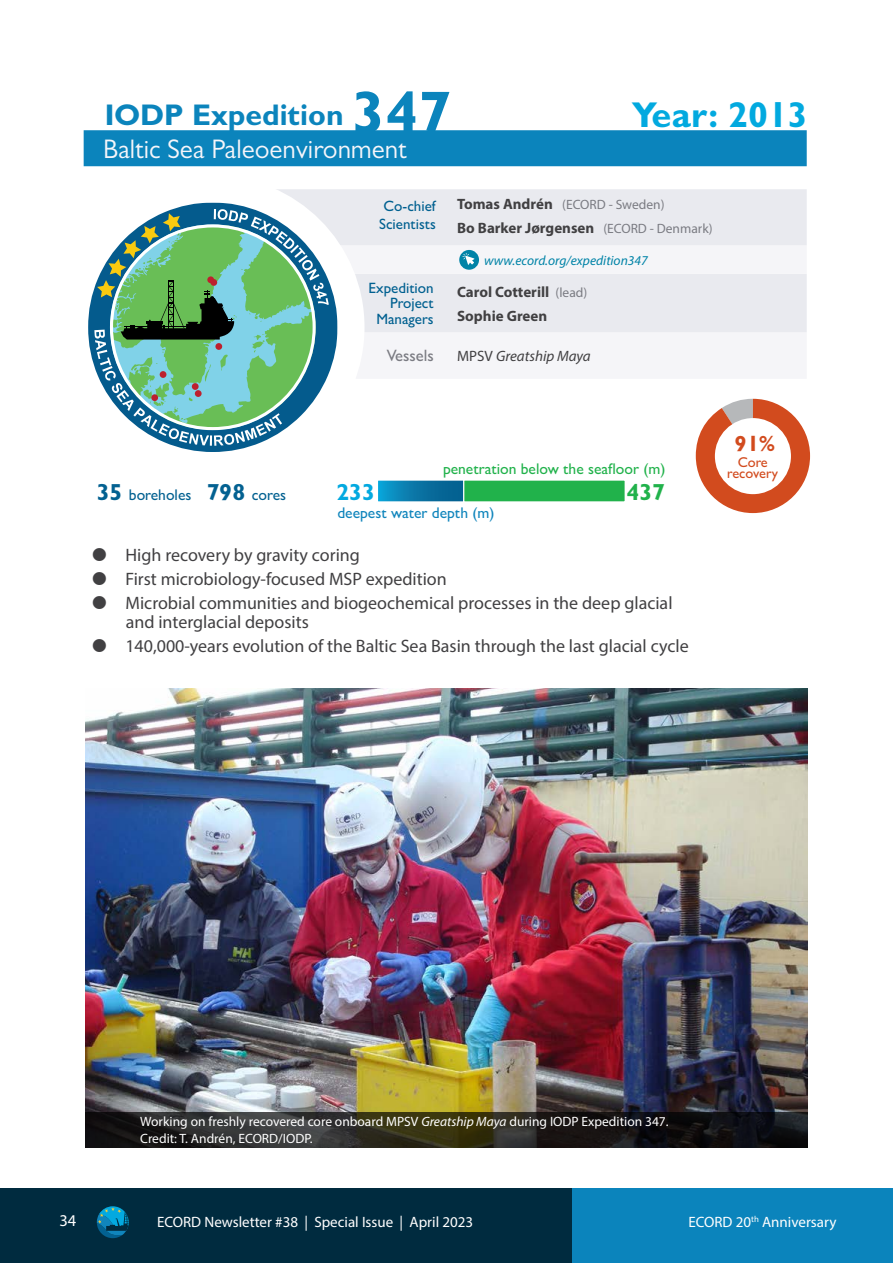
<style>
.page{position:relative;width:893px;height:1263px;background:#fff}
.page>*{position:absolute;margin:0;border:0;box-sizing:border-box;transform-origin:0 0}
.t1{font:700 36px "Gill Sans";color:#02a9df}
.t2{font:700 30px "Gill Sans";color:#0b84bc}
.t3{font:27px "Gill Sans";color:#f5f5fa}
.t4{font:700 23.25px "Gill Sans";color:#03a9e0}
.t5{font:700 23.25px "Gill Sans";color:#21b24b}
.t6{font:700 22.05px "Gill Sans";color:#d24b1e}
.t7{font:18px/23.7px "Myriad Pro";color:#414042}
.t8{font:500 16.5px "Gill Sans";color:#7a7b82}
.t9{font:16.5px "Myriad Pro";color:#fff}
.t10{font:500 15.6px "Gill Sans";color:#21b24b}
.t11{font:500 15.6px "Gill Sans";color:#1085bc}
.t12{font:500 15.6px "Gill Sans";color:#036191}
.t13{font:700 15px/23.7px "Myriad Pro";color:#414042}
.t14{font:15px "Myriad Pro";color:#fff}
.t15{font:500 15px/15.8px "Gill Sans";color:#006090}
.t16{font:italic 15px "Myriad Pro";color:#414042}
.t17{font:500 14.25px/10.9px "Gill Sans";color:#d24b1e;text-align:center}
.t18{font:13.5px/16.5px "Myriad Pro";color:#fff}
.t19{font:italic 13.5px "Myriad Pro";color:#0083a7}
.t20{font:13.5px "Myriad Pro";color:#7a7b82}
.s1{font-size:60px}
.s2{font-weight:700;font-size:15px;color:#414042}
.s3{font-weight:400;font-size:13.5px;color:#7a7b82}
.s4{font-style:normal}
.s5{font-weight:700;font-size:23.25px}
.s6{font-style:italic}
</style>
<div class="page">
<img style="left:85px;top:688px;width:722px;height:424px">
<svg style="left:85px;top:1112px;width:723px;height:36px;background:#24231e"></svg>
<div style="left:84px;top:130px;width:723px;height:36px;background:#0b84bc"></div>
<div style="left:277px;top:189px;width:530px;height:56px;background:#e9eaef"></div>
<svg style="left:341px;top:245px;width:466px;height:88px;fill:#e9eaef"></svg>
<svg style="left:459px;top:250px;width:20px;height:20px"></svg>
<svg style="left:462px;top:253px;width:12px;height:12px"></svg>
<div style="left:61px;top:176px;width:304px;height:303px;background:#fff;border-radius:50%"></div>
<svg style="left:88px;top:202px;width:250px;height:250px"></svg>
<svg style="left:94px;top:209px;width:235px;height:237px"></svg>
<div style="left:0;top:1188px;width:893px;height:75px;background:#002b3f"></div>
<svg style="left:97px;top:1206px;width:32px;height:32px"></svg>
<div style="left:572px;top:1188px;width:321px;height:75px;background:#0b84bc"></div>
<div style="left:464px;top:480px;width:161px;height:22px;background:#21b24b"></div>
<div style="left:463px;top:479px;width:163px;height:23px;border:1px solid #fff"></div>
<div style="left:377px;top:480px;width:87px;height:22px;background:linear-gradient(to right,#0d9bcf,#045584)"></div>
<div style="left:377px;top:479px;width:87px;height:23px;border:1px solid #fff"></div>
<svg style="left:696px;top:399px;width:114px;height:114px"></svg>
<div style="left:715px;top:418px;width:76px;height:76px;background:#fff;border-radius:50%"></div>
<h2 class="t2" style="left:105px;top:97px;width:348px">IODP Expedition <span class="s1">347</span></h2>
<h3 class="t3" style="left:103px;top:133px;width:305px">Baltic Sea Paleoenvironment</h3>
<h1 class="t1" style="left:632px;top:92px;width:177px">Year: 2013</h1>
<p class="t15" style="left:379px;top:197px;width:58px;line-height:18px">Co-chief<br>Scientists</p>
<p class="t20" style="left:457px;top:196px;width:209px"><span class="s2">Tomas Andrén</span> (ECORD - Sweden)</p>
<p class="t13" style="left:457px;top:215px;width:257px">Bo Barker Jørgensen <span class="s3">(ECORD - Denmark)</span></p>
<p class="t19" style="left:484px;top:252px;width:165px">www.ecord.org/expedition347</p>
<p class="t15" style="left:368px;top:279px;width:67px;text-align:right">Expedition<br>Project<br>Managers</p>
<p class="t13" style="left:457px;top:279px;width:132px">Carol Cotterill <span class="s3">(lead)<br></span>Sophie Green</p>
<p class="t8" style="left:387px;top:346px;width:48px">Vessels</p>
<p class="t16" style="left:457px;top:347px;width:135px"><span class="s4">MPSV</span> Greatship Maya</p>
<p class="t12" style="left:97px;top:486px;width:96px"><span class="s5">35</span> boreholes</p>
<p class="t10" style="left:443px;top:459px;width:224px">penetration below the seafloor (m)</p>
<p class="t12" style="left:207px;top:486px;width:81px"><span class="s5">798</span> cores</p>
<p class="t5" style="left:627px;top:478px;width:40px">437</p>
<p class="t4" style="left:336px;top:478px;width:40px">233</p>
<p class="t11" style="left:337px;top:503px;width:159px">deepest water depth (m)</p>
<p class="t7" style="left:125px;top:543px;width:549px">High recovery by gravity coring<br>First microbiology-focused MSP expedition<br>Microbial communities and biogeochemical processes in the deep glacial</p>
<p class="t7" style="left:125px;top:610px;width:565px">and interglacial deposits<br>140,000-years evolution of the Baltic Sea Basin through the last glacial cycle</p>
<p class="t6" style="left:735px;top:430px;width:42px">91%</p>
<p class="t17" style="left:727px;top:456px;width:52px">Core recovery</p>
<p class="t18" style="left:140px;top:1113px;width:530px">Working on freshly recovered core onboard MPSV <span class="s6">Greatship Maya</span> during IODP Expedition 347.<br>Credit: T. Andrén, ECORD/IODP.</p>
<p class="t9" style="left:60px;top:1210px;width:18px">34</p>
<p class="t14" style="left:688px;top:1212px;width:149px">ECORD 20<sup>th</sup> Anniversary</p>
<p class="t14" style="left:157px;top:1212px;width:318px">ECORD Newsletter #38 | Special Issue | April 2023</p>
</div>
